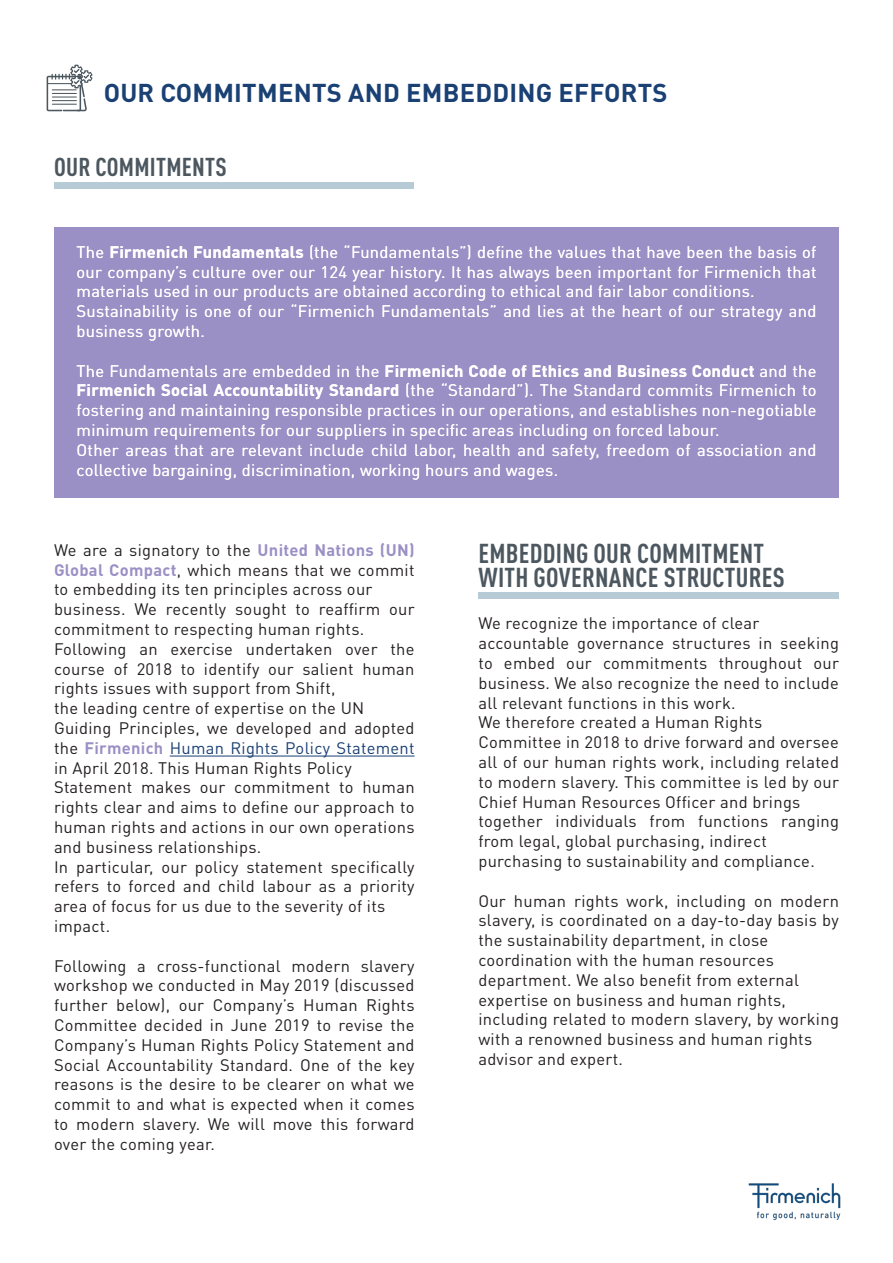
<style>
.page{position:relative;width:893px;height:1263px;background:#fff}
.page>*{position:absolute;margin:0;border:0;box-sizing:border-box;transform-origin:0 0}
.Paragraph_Style_1{font:700 condensed 27px "DIN Pro";letter-spacing:.01em;color:#4c575f}
.DIN_PRO_REGULAR_14PT{font:700 25.5px "DIN Pro";letter-spacing:.01em;color:#1a4074}
.Paragraph_Style_1-2{font:700 condensed 25.5px "DIN Pro";letter-spacing:.01em;color:#4c575f}
.DIN_PRO_REGULAR{font:16.5px/19.8px "DIN Pro";letter-spacing:.02em;color:#231f20;text-align:justify}
.DIN_PRO_REGULAR-2{font:16.5px/19.8px "DIN Pro";letter-spacing:.02em;color:#fff;text-align:justify}
.s1{font-weight:700}
.s2{font-weight:700;color:#9b90c5}
.s3{color:#1a4074}
</style>
<div class="page">
<img style="left:748px;top:1183px;width:93px;height:38px">
<hr style="left:170px;top:756px;width:245px;height:1px;background:#1a4074">
<svg style="left:47px;top:65px;width:46px;height:46px"></svg>
<div style="left:54px;top:227px;width:785px;height:270px;background:#9b90c5"></div>
<div style="left:54px;top:182px;width:359px;height:6px;background:#b7cbd6"></div>
<div style="left:479px;top:592px;width:360px;height:6px;background:#b7cbd6"></div>
<p class="DIN_PRO_REGULAR_14PT" style="left:104px;top:76px;width:565px">OUR COMMITMENTS AND EMBEDDING EFFORTS</p>
<p class="Paragraph_Style_1-2" style="left:54px;top:152px;width:174px">OUR COMMITMENTS</p>
<p class="DIN_PRO_REGULAR-2" style="left:77px;top:241px;width:741px">The <span class="s1">Firmenich Fundamentals</span> (the “Fundamentals”) define the values that have been the basis of our company’s culture over our 124 year history. It has always been important for Firmenich that materials used in our products are obtained according to ethical and fair labor conditions.</p>
<p class="DIN_PRO_REGULAR-2" style="left:77px;top:301px;width:741px">Sustainability is one of our “Firmenich Fundamentals” and lies at the heart of our strategy and business growth.</p>
<p class="DIN_PRO_REGULAR-2" style="left:77px;top:360px;width:741px">The Fundamentals are embedded in the <span class="s1">Firmenich Code of Ethics and Business Conduct</span> and the <span class="s1">Firmenich Social Accountability Standard</span> (the “Standard”). The Standard commits Firmenich to fostering and maintaining responsible practices in our operations, and establishes non-negotiable minimum requirements for our suppliers in specific areas including on forced labour.</p>
<p class="DIN_PRO_REGULAR-2" style="left:77px;top:439px;width:741px">Other areas that are relevant include child labor, health and safety, freedom of association and collective bargaining, discrimination, working hours and wages.</p>
<p class="DIN_PRO_REGULAR" style="left:54px;top:539px;width:362px">We are a signatory to the <span class="s2">United Nations (UN)<br>Global Compact</span>, which means that we commit to embedding its ten principles across our</p>
<p class="DIN_PRO_REGULAR" style="left:54px;top:599px;width:362px">business. We recently sought to reaffirm our commitment to respecting human rights.</p>
<p class="DIN_PRO_REGULAR" style="left:54px;top:638px;width:362px">Following an exercise undertaken over the course of 2018 to identify our salient human rights issues with support from Shift,</p>
<p class="DIN_PRO_REGULAR" style="left:54px;top:698px;width:312px">the leading centre of expertise on the UN</p>
<p class="DIN_PRO_REGULAR" style="left:54px;top:717px;width:362px">Guiding Principles, we developed and adopted the <span class="s2">Firmenich</span> <span class="s3">Human Rights Policy Statement </span>in April 2018. This Human Rights Policy</p>
<p class="DIN_PRO_REGULAR" style="left:54px;top:777px;width:362px">Statement makes our commitment to human rights clear and aims to define our approach to human rights and actions in our own operations and business relationships.</p>
<p class="DIN_PRO_REGULAR" style="left:54px;top:856px;width:362px">In particular, our policy statement specifically refers to forced and child labour as a priority area of focus for us due to the severity of its</p>
<p class="DIN_PRO_REGULAR" style="left:54px;top:915px;width:58px">impact.</p>
<p class="DIN_PRO_REGULAR" style="left:54px;top:955px;width:362px">Following a cross-functional modern slavery workshop we conducted in May 2019 (discussed further below), our Company’s Human Rights Committee decided in June 2019 to revise the Company’s Human Rights Policy Statement and Social Accountability Standard. One of the key reasons is the desire to be clearer on what we commit to and what is expected when it comes to modern slavery. We will move this forward over the coming year.</p>
<p class="Paragraph_Style_1" style="left:478px;top:537px;width:287px">EMBEDDING OUR COMMITMENT</p>
<p class="Paragraph_Style_1" style="left:478px;top:561px;width:308px">WITH GOVERNANCE STRUCTURES</p>
<p class="DIN_PRO_REGULAR" style="left:478px;top:613px;width:283px">We recognize the importance of clear</p>
<p class="DIN_PRO_REGULAR" style="left:478px;top:633px;width:362px">accountable governance structures in seeking to embed our commitments throughout our business. We also recognize the need to include all relevant functions in this work.</p>
<p class="DIN_PRO_REGULAR" style="left:478px;top:712px;width:285px">We therefore created a Human Rights</p>
<p class="DIN_PRO_REGULAR" style="left:478px;top:732px;width:362px">Committee in 2018 to drive forward and oversee all of our human rights work, including related to modern slavery. This committee is led by our Chief Human Resources Officer and brings</p>
<p class="DIN_PRO_REGULAR" style="left:478px;top:811px;width:362px">together individuals from functions ranging from legal, global purchasing, indirect</p>
<p class="DIN_PRO_REGULAR" style="left:478px;top:850px;width:338px">purchasing to sustainability and compliance.</p>
<p class="DIN_PRO_REGULAR" style="left:478px;top:890px;width:362px">Our human rights work, including on modern slavery, is coordinated on a day-to-day basis by the sustainability department, in close</p>
<p class="DIN_PRO_REGULAR" style="left:478px;top:949px;width:297px">coordination with the human resources</p>
<p class="DIN_PRO_REGULAR" style="left:478px;top:969px;width:322px">department. We also benefit from external</p>
<p class="DIN_PRO_REGULAR" style="left:478px;top:989px;width:309px">expertise on business and human rights,</p>
<p class="DIN_PRO_REGULAR" style="left:478px;top:1009px;width:362px">including related to modern slavery, by working with a renowned business and human rights</p>
<p class="DIN_PRO_REGULAR" style="left:478px;top:1048px;width:146px">advisor and expert.</p>
</div>
